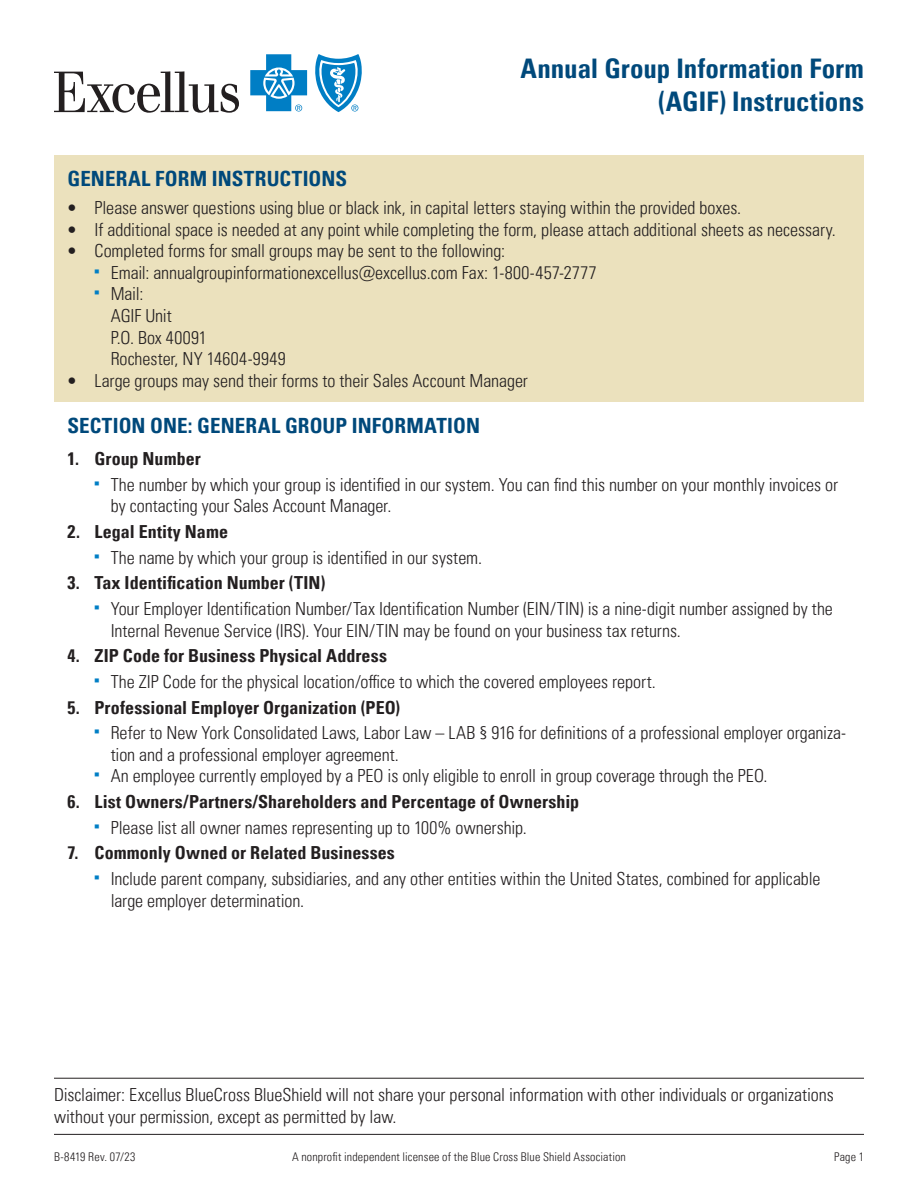
<style>
.page{position:relative;width:918px;height:1188px;background:#fff}
.page>*{position:absolute;margin:0;border:0;box-sizing:border-box;transform-origin:0 0}
.t1{font:700 condensed 27px "Univers LT Pro";color:#00497b}
.t2{font:700 condensed 21px "Univers LT Pro";letter-spacing:.005em;color:#00497b}
.t3{font:300 condensed 18px/21.6px "Univers LT Pro";letter-spacing:-.005em;color:#231f20}
.t4{font:700 condensed 18px "Univers LT Pro";color:#231f20}
.t5{font:300 condensed 12px "Univers LT Pro";letter-spacing:.015em;color:#231f20}
</style>
<div class="page">
<svg style="left:54px;top:71px;width:185px;height:42px"></svg>
<svg style="left:250px;top:54px;width:57px;height:58px"></svg>
<svg style="left:315px;top:54px;width:47px;height:58px"></svg>
<div style="left:54px;top:156px;width:810px;height:246px;background:#ebe1bd"></div>
<hr style="left:54px;top:1078px;width:810px;height:1px;background:#231f20">
<hr style="left:54px;top:1134px;width:810px;height:1px;background:#231f20">
<h1 class="t1" style="left:521px;top:52px;width:345px">Annual Group Information Form</h1>
<h1 class="t1" style="left:658px;top:84px;width:207px">(AGIF) Instructions</h1>
<h2 class="t2" style="left:68px;top:165px;width:281px">GENERAL FORM INSTRUCTIONS</h2>
<p class="t3" style="left:68px;top:196px;width:675px">• Please answer questions using blue or black ink, in capital letters staying within the provided boxes.</p>
<p class="t3" style="left:68px;top:218px;width:770px">• If additional space is needed at any point while completing the form, please attach additional sheets as necessary.</p>
<p class="t3" style="left:68px;top:239px;width:439px">• Completed forms for small groups may be sent to the following:</p>
<p class="t3" style="left:111px;top:261px;width:487px">Email: annualgroupinformationexcellus@excellus.com Fax: 1-800-457-2777</p>
<p class="t3" style="left:111px;top:282px;width:177px">Mail:<br>AGIF Unit<br>P.O. Box 40091<br>Rochester, NY 14604-9949</p>
<p class="t3" style="left:68px;top:369px;width:462px">• Large groups may send their forms to their Sales Account Manager</p>
<h3 class="t2" style="left:68px;top:412px;width:414px">SECTION ONE: GENERAL GROUP INFORMATION</h3>
<p class="t4" style="left:68px;top:448px;width:135px">1. Group Number</p>
<p class="t3" style="left:111px;top:473px;width:729px">The number by which your group is identified in our system. You can find this number on your monthly invoices or by contacting your Sales Account Manager.</p>
<p class="t4" style="left:68px;top:521px;width:162px">2. Legal Entity Name</p>
<p class="t3" style="left:111px;top:546px;width:373px">The name by which your group is identified in our system.</p>
<p class="t4" style="left:68px;top:572px;width:259px">3. Tax Identification Number (TIN)</p>
<p class="t3" style="left:111px;top:597px;width:724px">Your Employer Identification Number/Tax Identification Number (EIN/TIN) is a nine-digit number assigned by the<br>Internal Revenue Service (IRS). Your EIN/TIN may be found on your business tax returns.</p>
<p class="t4" style="left:68px;top:645px;width:321px">4. ZIP Code for Business Physical Address</p>
<p class="t3" style="left:111px;top:670px;width:547px">The ZIP Code for the physical location/office to which the covered employees report.</p>
<p class="t4" style="left:68px;top:696px;width:334px">5. Professional Employer Organization (PEO)</p>
<p class="t3" style="left:111px;top:721px;width:737px">Refer to New York Consolidated Laws, Labor Law – LAB § 916 for definitions of a professional employer organiza&shy;tion and a professional employer agreement.</p>
<p class="t3" style="left:111px;top:764px;width:658px">An employee currently employed by a PEO is only eligible to enroll in group coverage through the PEO.</p>
<p class="t4" style="left:68px;top:791px;width:513px">6. List Owners/Partners/Shareholders and Percentage of Ownership</p>
<p class="t3" style="left:111px;top:816px;width:418px">Please list all owner names representing up to 100% ownership.</p>
<p class="t4" style="left:68px;top:842px;width:329px">7. Commonly Owned or Related Businesses</p>
<p class="t3" style="left:111px;top:867px;width:711px">Include parent company, subsidiaries, and any other entities within the United States, combined for applicable large employer determination.</p>
<p class="t3" style="left:54px;top:1083px;width:781px">Disclaimer: Excellus BlueCross BlueShield will not share your personal information with other individuals or organizations without your permission, except as permitted by law.</p>
<p class="t5" style="left:54px;top:1149px;width:83px">B-8419 Rev. 07/23</p>
<p class="t5" style="left:292px;top:1149px;width:335px">A nonprofit independent licensee of the Blue Cross Blue Shield Association</p>
<p class="t5" style="left:834px;top:1149px;width:31px">Page 1</p>
</div>
